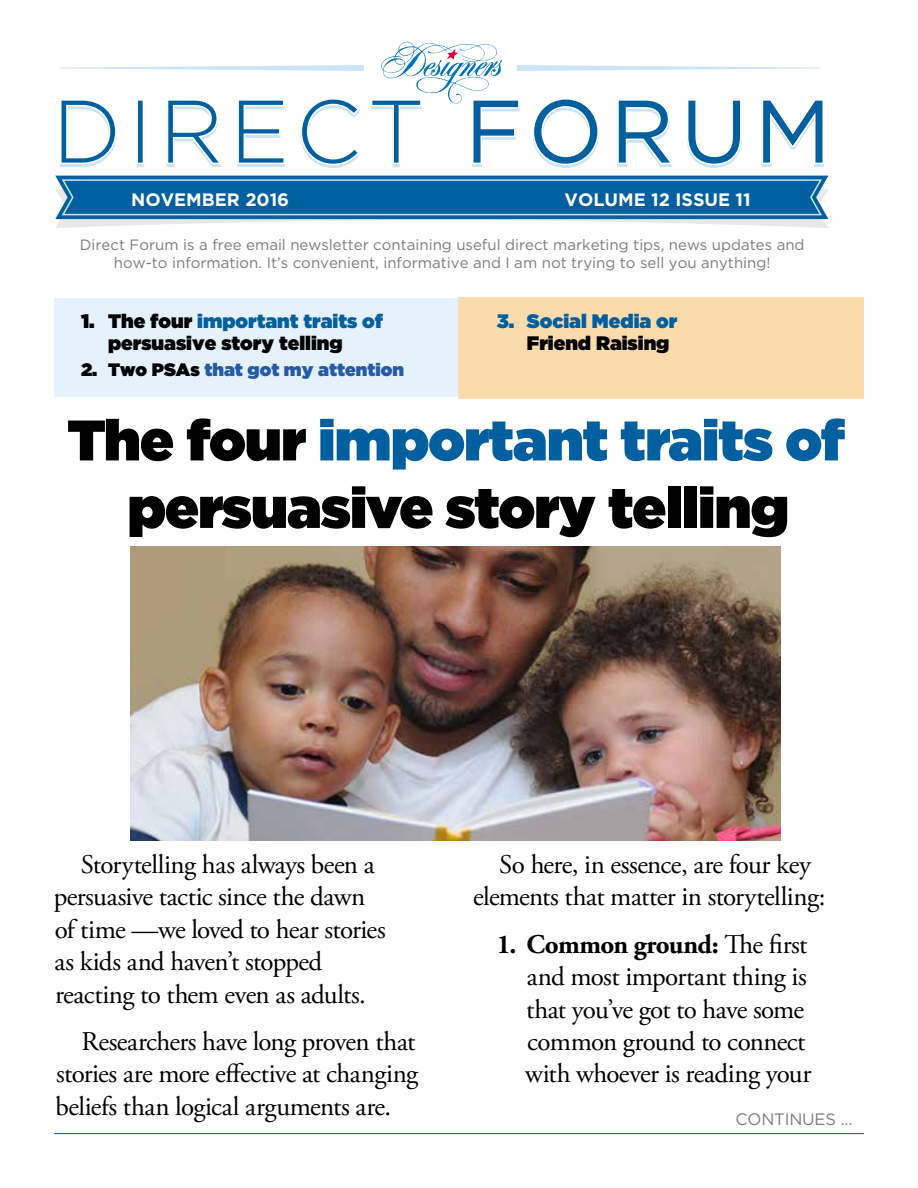
<style>
.page{position:relative;width:918px;height:1188px;background:#fff}
.page>*{position:absolute;margin:0;border:0;box-sizing:border-box;transform-origin:0 0}
.t1{font:900 57px/67.5px "Gotham";letter-spacing:-.015em;color:#000;text-align:center}
.t2{font:27px/32.4px "Adobe Garamond Pro";letter-spacing:-.02em;color:#000}
.t3{font:900 19.5px/22.5px "Gotham";color:#000}
.t4{font:900 19.5px "Gotham";color:#005f9f}
.t5{font:900 18px "Gotham";color:#255aa8}
.t6{font:700 18px "Gotham";color:#fff}
.t7{font:16.5px "Gotham";letter-spacing:-.01em;color:#7d7b7b}
.t8{font:15px/18px "Gotham";color:#7d7b7b;text-align:center}
.s1{color:#005f9f}
.s2{color:#000}
.s3{font-weight:700}
</style>
<div class="page">
<div style="left:54px;top:298px;width:406px;height:99px;background:#e5f1fb"></div>
<div style="left:458px;top:298px;width:406px;height:101px;background:#fadbac"></div>
<svg style="left:60px;top:165px;width:764px;height:3px"></svg>
<svg style="left:381px;top:42px;width:122px;height:56px"></svg>
<svg style="left:60px;top:98px;width:764px;height:67px"></svg>
<svg style="left:62px;top:100px;width:761px;height:64px"></svg>
<svg style="left:55px;top:176px;width:773px;height:52px;background:#3982b4"></svg>
<svg style="left:60px;top:65px;width:304px;height:6px"></svg>
<svg style="left:517px;top:65px;width:304px;height:6px"></svg>
<img style="left:131px;top:546px;width:650px;height:294px">
<hr style="left:54px;top:1133px;width:810px;height:1px;background:#005f9f">
<p class="t6" style="left:131px;top:190px;width:160px">NOVEMBER 2016</p>
<p class="t6" style="left:565px;top:190px;width:188px">VOLUME 12 ISSUE 11</p>
<p class="t8" style="left:80px;top:236px;width:726px">Direct Forum is a free email newsletter containing useful direct marketing tips, news updates and how-to information. It’s convenient, informative and I am not trying to sell you anything!</p>
<p class="t3" style="left:108px;top:309px;width:277px;text-indent:-27px">1. The four <span class="s1">important traits of </span>persuasive story telling</p>
<p class="t5" style="left:81px;top:359px;width:325px"><span class="s2">2. Two PSAs</span> that got my attention</p>
<p class="t4" style="left:497px;top:309px;width:182px">3. Social Media or</p>
<p class="t3" style="left:527px;top:331px;width:144px">Friend Raising</p>
<h1 class="t1" style="left:67px;top:405px;width:779px">The four <span class="s1">important traits of </span>persuasive story telling</h1>
<p class="t2" style="left:54px;top:849px;width:333px;text-indent:27px">Storytelling has always been a persuasive tactic since the dawn of time —we loved to hear stories as kids and haven’t stopped reacting to them even as adults.</p>
<p class="t2" style="left:56px;top:1026px;width:364px;text-align:justify;text-indent:26px">Researchers have long proven that stories are more effective at changing beliefs than logical arguments are.</p>
<p class="t2" style="left:473px;top:849px;width:354px;text-align:center">So here, in essence, are four key elements that matter in storytelling:</p>
<p class="t2" style="left:525px;top:929px;width:288px;text-indent:-28px"><span class="s3">1. Common ground:</span> The first and most important thing is that you’ve got to have some common ground to connect with whoever is reading your</p>
<p class="t7" style="left:736px;top:1110px;width:119px">CONTINUES ...</p>
</div>
